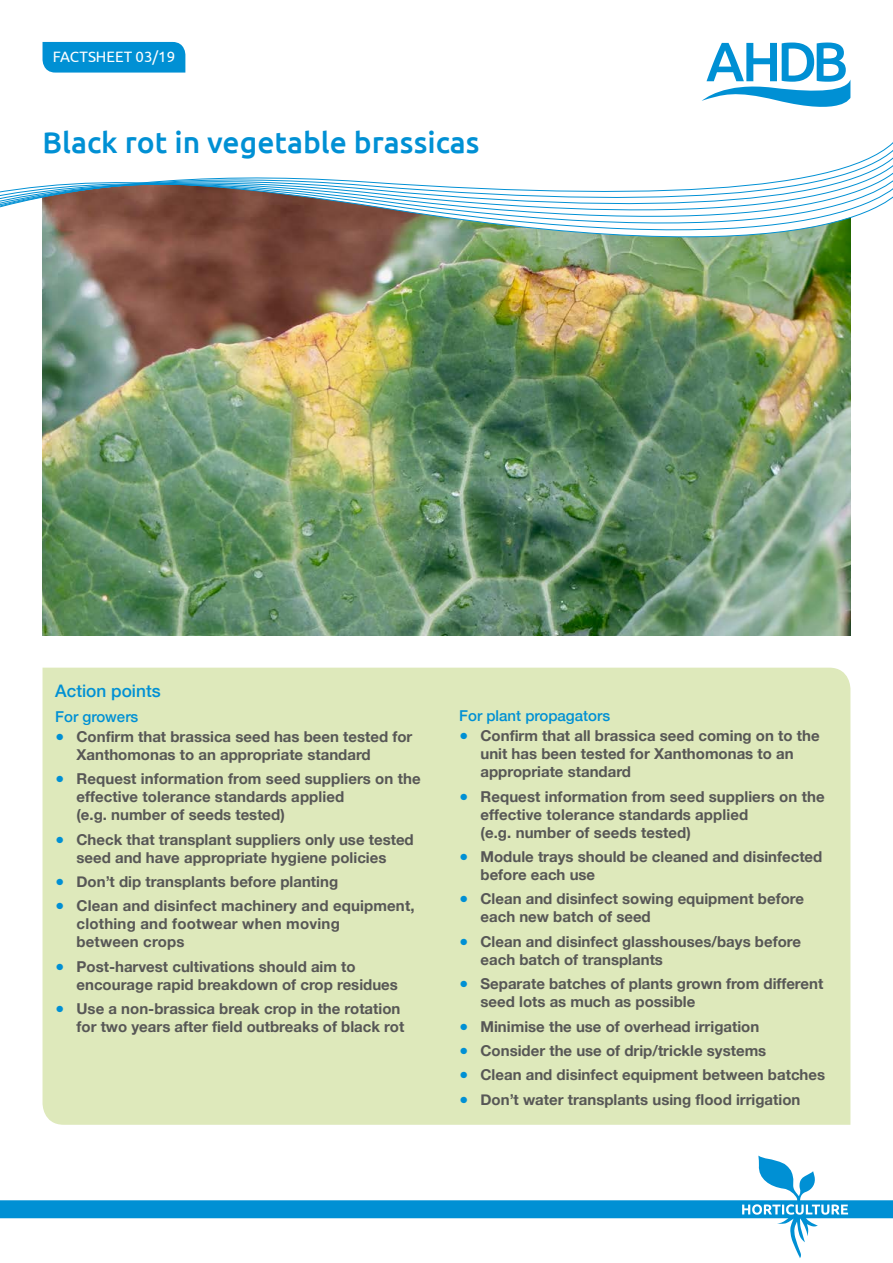
<style>
.page{position:relative;width:893px;height:1263px;background:#fff}
.page>*{position:absolute;margin:0;border:0;box-sizing:border-box;transform-origin:0 0}
.MAIN_TITLE{font:500 30px "Ubuntu";color:#0090d4}
.BLUE_SUB_HEADING_1{font:500 17.25px "Helvetica Neue";color:#0090d4}
.t1{font:700 15px/18px "Helvetica Neue";color:#575756}
.BLUE_SUB_HEADING_2{font:500 15px "Helvetica Neue";color:#0090d4}
.FACT_SHEET_TAB{font:15px "Ubuntu";color:#fff}
.s1{font-weight:400;color:#0090d4}
</style>
<div class="page">
<img style="left:43px;top:276px;width:807px;height:360px">
<img style="left:42px;top:271px;width:809px;height:5px">
<img style="left:42px;top:261px;width:809px;height:10px">
<svg style="left:0;top:142px;width:893px;height:119px"></svg>
<svg style="left:702px;top:43px;width:148px;height:64px"></svg>
<div style="left:43px;top:668px;width:807px;height:457px;background:#dee9bb"></div>
<div style="left:43px;top:42px;width:142px;height:31px;background:#0090d4"></div>
<svg style="left:0;top:1155px;width:893px;height:103px"></svg>
<p class="FACT_SHEET_TAB" style="left:53px;top:47px;width:124px">FACTSHEET 03/19</p>
<p class="MAIN_TITLE" style="left:43px;top:124px;width:439px">Black rot in vegetable brassicas</p>
<p class="BLUE_SUB_HEADING_1" style="left:55px;top:677px;width:107px">Action points</p>
<p class="BLUE_SUB_HEADING_2" style="left:55px;top:704px;width:85px">For growers</p>
<p class="t1" style="left:77px;top:728px;width:337px;text-indent:-21px"><span class="s1">●</span> Confirm that brassica seed has been tested for<br>Xanthomonas to an appropriate standard</p>
<p class="t1" style="left:77px;top:770px;width:346px;text-indent:-21px"><span class="s1">●</span> Request information from seed suppliers on the effective tolerance standards applied<br>(e.g. number of seeds tested)</p>
<p class="t1" style="left:55px;top:830px;width:360px;text-align:center"><span class="s1">●</span> Check that transplant suppliers only use tested seed and have appropriate hygiene policies</p>
<p class="t1" style="left:55px;top:873px;width:284px"><span class="s1">●</span> Don’t dip transplants before planting</p>
<p class="t1" style="left:77px;top:897px;width:340px;text-indent:-21px"><span class="s1">●</span> Clean and disinfect machinery and equipment, clothing and footwear when moving<br>between crops</p>
<p class="t1" style="left:77px;top:958px;width:323px;text-indent:-21px"><span class="s1">●</span> Post-harvest cultivations should aim to encourage rapid breakdown of crop residues</p>
<p class="t1" style="left:55px;top:1000px;width:350px;text-align:right"><span class="s1">●</span> Use a non-brassica break crop in the rotation for two years after field outbreaks of black rot</p>
<p class="BLUE_SUB_HEADING_2" style="left:459px;top:704px;width:152px">For plant propagators</p>
<p class="t1" style="left:480px;top:727px;width:341px;text-indent:-21px"><span class="s1">●</span> Confirm that all brassica seed coming on to the unit has been tested for Xanthomonas to an appropriate standard</p>
<p class="t1" style="left:480px;top:788px;width:346px;text-indent:-21px"><span class="s1">●</span> Request information from seed suppliers on the effective tolerance standards applied<br>(e.g. number of seeds tested)</p>
<p class="t1" style="left:480px;top:848px;width:343px;text-indent:-21px"><span class="s1">●</span> Module trays should be cleaned and disinfected before each use</p>
<p class="t1" style="left:480px;top:890px;width:325px;text-indent:-21px"><span class="s1">●</span> Clean and disinfect sowing equipment before each new batch of seed</p>
<p class="t1" style="left:480px;top:933px;width:322px;text-indent:-21px"><span class="s1">●</span> Clean and disinfect glasshouses/bays before each batch of transplants</p>
<p class="t1" style="left:480px;top:975px;width:344px;text-indent:-21px"><span class="s1">●</span> Separate batches of plants grown from different seed lots as much as possible</p>
<p class="t1" style="left:459px;top:1017px;width:302px"><span class="s1">●</span> Minimise the use of overhead irrigation</p>
<p class="t1" style="left:459px;top:1042px;width:309px"><span class="s1">●</span> Consider the use of drip/trickle systems</p>
<p class="t1" style="left:459px;top:1066px;width:367px"><span class="s1">●</span> Clean and disinfect equipment between batches</p>
<p class="t1" style="left:459px;top:1091px;width:343px"><span class="s1">●</span> Don’t water transplants using flood irrigation</p>
</div>
